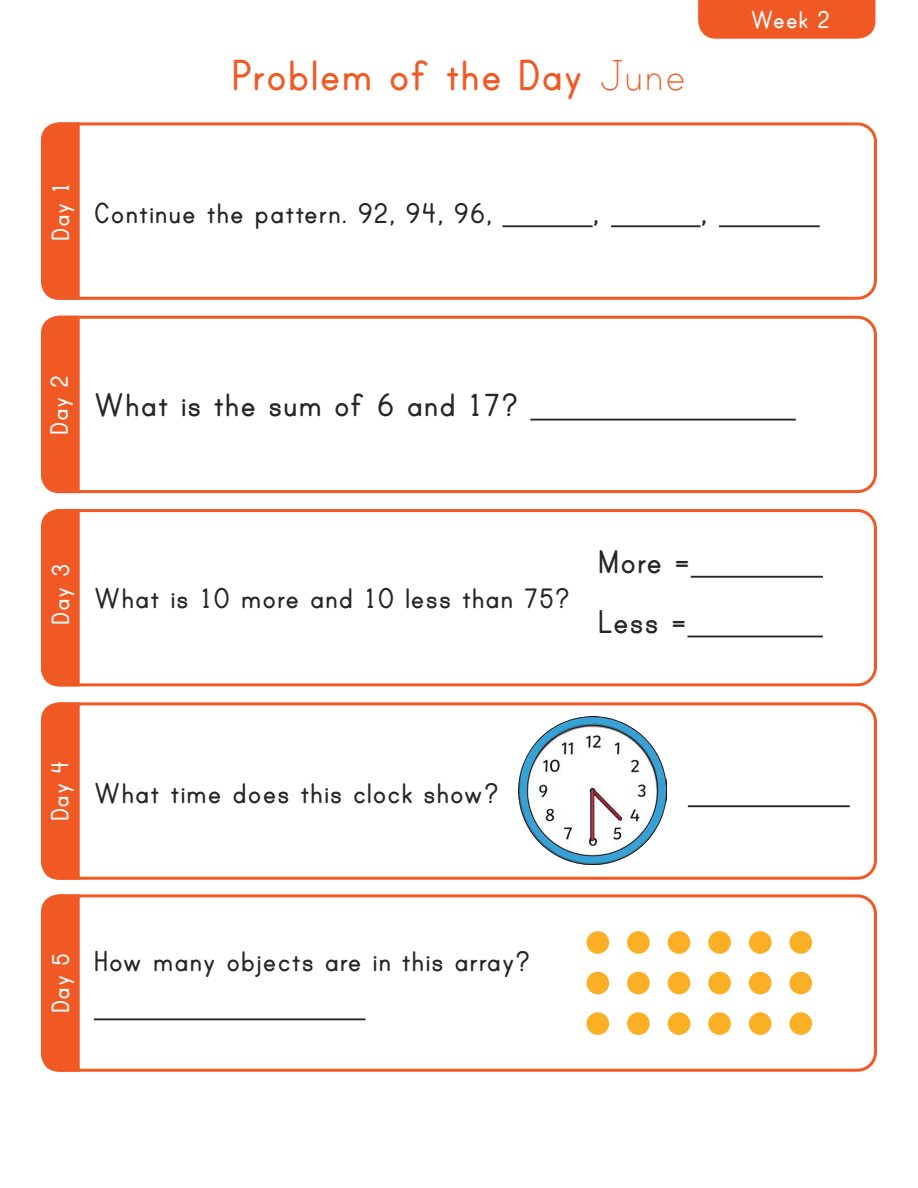
<style>
.page{position:relative;width:918px;height:1188px;background:#fff}
.page>*{position:absolute;margin:0;border:0;box-sizing:border-box;transform-origin:0 0}
.Heading_1{font:700 49.5px "Print";letter-spacing:-.005em;color:#f15924}
.Heading_2{font:700 37.5px "Print";color:#282526}
.Heading_2-2{font:700 33px "Print";color:#282526}
.t1{font:700 28.5px "Print";color:#fff}
.s1{font-family:"Print Clearly";font-weight:400}
</style>
<div class="page">
<div style="left:41px;top:122px;width:836px;height:178px;border:3px solid #f15924;border-radius:18px"></div>
<div style="left:41px;top:316px;width:836px;height:177px;border:3px solid #f15924;border-radius:18px"></div>
<div style="left:41px;top:509px;width:836px;height:177px;border:3px solid #f15924;border-radius:18px"></div>
<div style="left:41px;top:702px;width:836px;height:178px;border:3px solid #f15924;border-radius:18px"></div>
<div style="left:41px;top:894px;width:836px;height:178px;border:3px solid #f15924;border-radius:18px"></div>
<div style="left:41px;top:122px;width:39px;height:178px;background:#f15924"></div>
<div style="left:41px;top:316px;width:39px;height:177px;background:#f15924"></div>
<div style="left:41px;top:509px;width:39px;height:177px;background:#f15924"></div>
<div style="left:41px;top:702px;width:39px;height:178px;background:#f15924"></div>
<div style="left:41px;top:894px;width:39px;height:178px;background:#f15924"></div>
<div style="left:698px;top:0;width:177px;height:39px;background:#f15924"></div>
<hr style="left:502px;top:225px;width:91px;height:2px;background:#282526">
<hr style="left:611px;top:225px;width:90px;height:2px;background:#282526">
<hr style="left:719px;top:225px;width:101px;height:2px;background:#282526">
<hr style="left:530px;top:419px;width:266px;height:2px;background:#282526">
<hr style="left:688px;top:805px;width:162px;height:2px;background:#282526">
<hr style="left:94px;top:1018px;width:271px;height:2px;background:#282526">
<hr style="left:691px;top:576px;width:132px;height:2px;background:#282526">
<hr style="left:687px;top:636px;width:136px;height:1px;background:#282526">
<img style="left:518px;top:716px;width:148px;height:148px">
<div style="left:587px;top:931px;width:22px;height:23px;background:#fbaf25;border-radius:50%"></div>
<div style="left:627px;top:931px;width:23px;height:23px;background:#fbaf25;border-radius:50%"></div>
<div style="left:668px;top:931px;width:22px;height:23px;background:#fbaf25;border-radius:50%"></div>
<div style="left:708px;top:931px;width:23px;height:23px;background:#fbaf25;border-radius:50%"></div>
<div style="left:749px;top:931px;width:22px;height:23px;background:#fbaf25;border-radius:50%"></div>
<div style="left:789px;top:931px;width:23px;height:23px;background:#fbaf25;border-radius:50%"></div>
<div style="left:587px;top:972px;width:22px;height:22px;background:#fbaf25;border-radius:50%"></div>
<div style="left:627px;top:972px;width:23px;height:22px;background:#fbaf25;border-radius:50%"></div>
<div style="left:668px;top:972px;width:22px;height:22px;background:#fbaf25;border-radius:50%"></div>
<div style="left:708px;top:972px;width:23px;height:22px;background:#fbaf25;border-radius:50%"></div>
<div style="left:749px;top:972px;width:22px;height:22px;background:#fbaf25;border-radius:50%"></div>
<div style="left:789px;top:972px;width:23px;height:22px;background:#fbaf25;border-radius:50%"></div>
<div style="left:587px;top:1012px;width:22px;height:23px;background:#fbaf25;border-radius:50%"></div>
<div style="left:627px;top:1012px;width:23px;height:23px;background:#fbaf25;border-radius:50%"></div>
<div style="left:668px;top:1012px;width:22px;height:23px;background:#fbaf25;border-radius:50%"></div>
<div style="left:708px;top:1012px;width:23px;height:23px;background:#fbaf25;border-radius:50%"></div>
<div style="left:749px;top:1012px;width:22px;height:23px;background:#fbaf25;border-radius:50%"></div>
<div style="left:789px;top:1012px;width:23px;height:23px;background:#fbaf25;border-radius:50%"></div>
<p class="Heading_1" style="left:231px;top:52px;width:457px">Problem of the Day <span class="s1">June</span></p>
<p class="t1" style="left:48px;top:241px;width:61px;rotate:-90deg">Day 1</p>
<p class="Heading_2-2" style="left:94px;top:198px;width:400px">Continue the pattern. 92, 94, 96,</p>
<p class="Heading_2" style="left:593px;top:194px;width:9px">,</p>
<p class="Heading_2" style="left:701px;top:194px;width:9px">,</p>
<p class="t1" style="left:751px;top:7px;width:82px">Week 2</p>
<p class="t1" style="left:46px;top:435px;width:62px;rotate:-90deg">Day 2</p>
<p class="Heading_2" style="left:94px;top:388px;width:427px">What is the sum of 6 and 17?</p>
<p class="t1" style="left:48px;top:625px;width:63px;rotate:-90deg">Day 3</p>
<p class="Heading_2-2" style="left:94px;top:583px;width:478px">What is 10 more and 10 less than 75?</p>
<p class="Heading_2" style="left:598px;top:545px;width:94px">More =</p>
<p class="Heading_2" style="left:598px;top:605px;width:91px">Less =</p>
<p class="t1" style="left:47px;top:821px;width:62px;rotate:-90deg">Day 4</p>
<p class="Heading_2-2" style="left:94px;top:778px;width:407px">What time does this clock show?</p>
<p class="t1" style="left:48px;top:1013px;width:62px;rotate:-90deg">Day 5</p>
<p class="Heading_2-2" style="left:94px;top:946px;width:439px">How many objects are in this array?</p>
</div>
